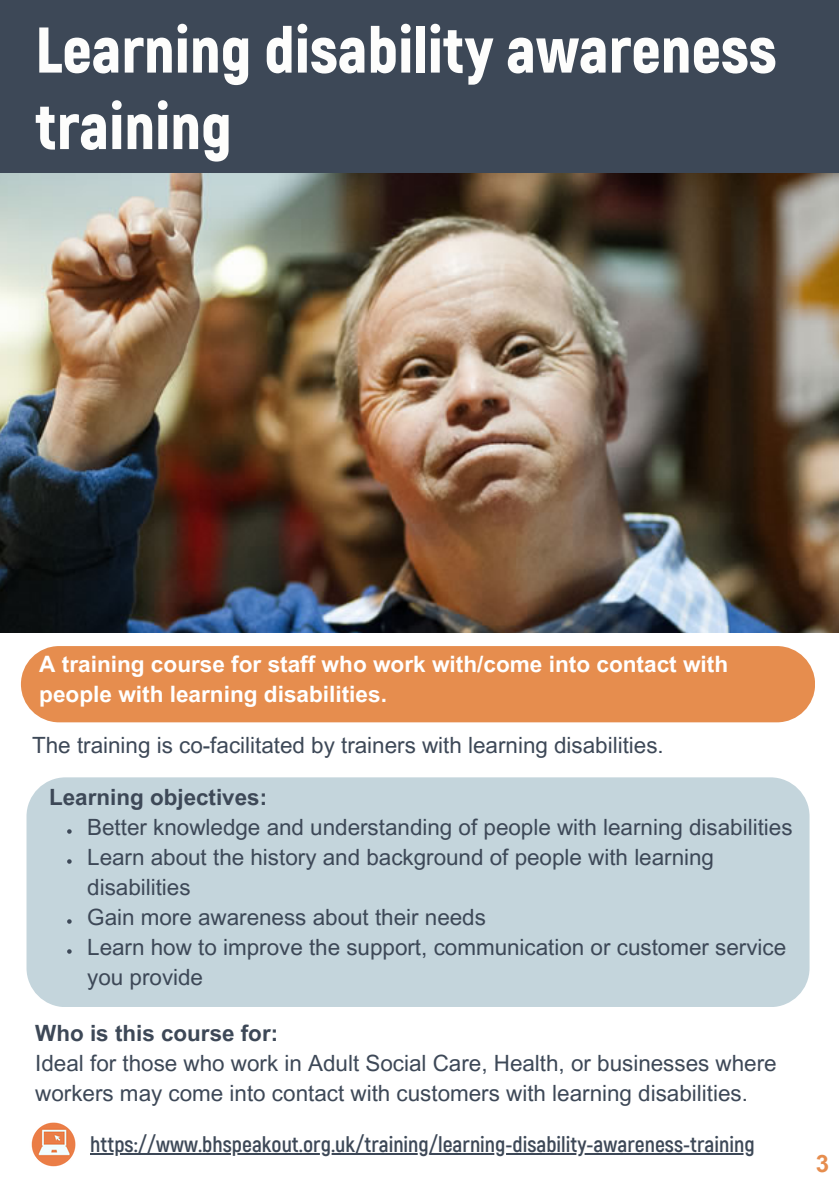
<style>
.page{position:relative;width:839px;height:1191px;background:#fff}
.page>*{position:absolute;margin:0;border:0;box-sizing:border-box;transform-origin:0 0}
.t1{font:900 64.4px/76.4px "Akrobat";color:#fdfdfc}
.t2{font:700 24px "Arial MT Pro";color:#e68d4e}
.t3{font:700 22.6px/30px "Arial MT Pro";color:#fff}
.t4{font:22.4px/30px "Arial MT Pro";color:#3d4857}
.t5{font:700 22.4px "Arial MT Pro";color:#3d4857}
.t6{font:700 21.8px "Akrobat";color:#3d4857}
</style>
<div class="page">
<img style="left:0;top:172px;width:838px;height:461px">
<div style="left:0;top:0;width:838px;height:172px;background:#3d4857"></div>
<div style="left:21px;top:646px;width:794px;height:76px;background:#e68d4e;border-radius:38px"></div>
<div style="left:26px;top:777px;width:783px;height:230px;background:#c4d5dc;border-radius:39px"></div>
<svg style="left:67px;top:829px;width:5px;height:5px"></svg>
<svg style="left:67px;top:859px;width:5px;height:5px"></svg>
<svg style="left:67px;top:919px;width:5px;height:5px"></svg>
<svg style="left:67px;top:949px;width:5px;height:5px"></svg>
<img style="left:31px;top:1122px;width:45px;height:45px">
<svg style="left:90px;top:1153px;width:11px;height:2px"></svg>
<hr style="left:101px;top:1153px;width:263px;height:2px;background:#3d4857">
<hr style="left:364px;top:1153px;width:390px;height:2px;background:#3d4857">
<p class="t1" style="left:35px;top:9px;width:742px">Learning disability awareness training</p>
<p class="t3" style="left:39px;top:652px;width:690px">A training course for staff who work with/come into contact with people with learning disabilities.</p>
<h2 class="t4" style="left:32px;top:733px;width:633px">The training is co-facilitated by trainers with learning disabilities.</h2>
<p class="t5" style="left:49px;top:789px;width:219px">Learning objectives:</p>
<p class="t4" style="left:87px;top:815px;width:706px">Better knowledge and understanding of people with learning disabilities</p>
<p class="t4" style="left:87px;top:845px;width:628px">Learn about the history and background of people with learning disabilities</p>
<p class="t4" style="left:87px;top:905px;width:400px">Gain more awareness about their needs</p>
<p class="t4" style="left:87px;top:935px;width:700px">Learn how to improve the support, communication or customer service you provide</p>
<p class="t5" style="left:35px;top:1025px;width:244px">Who is this course for:</p>
<p class="t4" style="left:35px;top:1051px;width:742px">Ideal for those who work in Adult Social Care, Health, or businesses where workers may come into contact with customers with learning disabilities.</p>
<p class="t6" style="left:90px;top:1130px;width:665px">https://www.bhspeakout.org.uk/training/learning-disability-awareness-training</p>
<h2 class="t2" style="left:815px;top:1154px;width:15px">3</h2>
</div>
